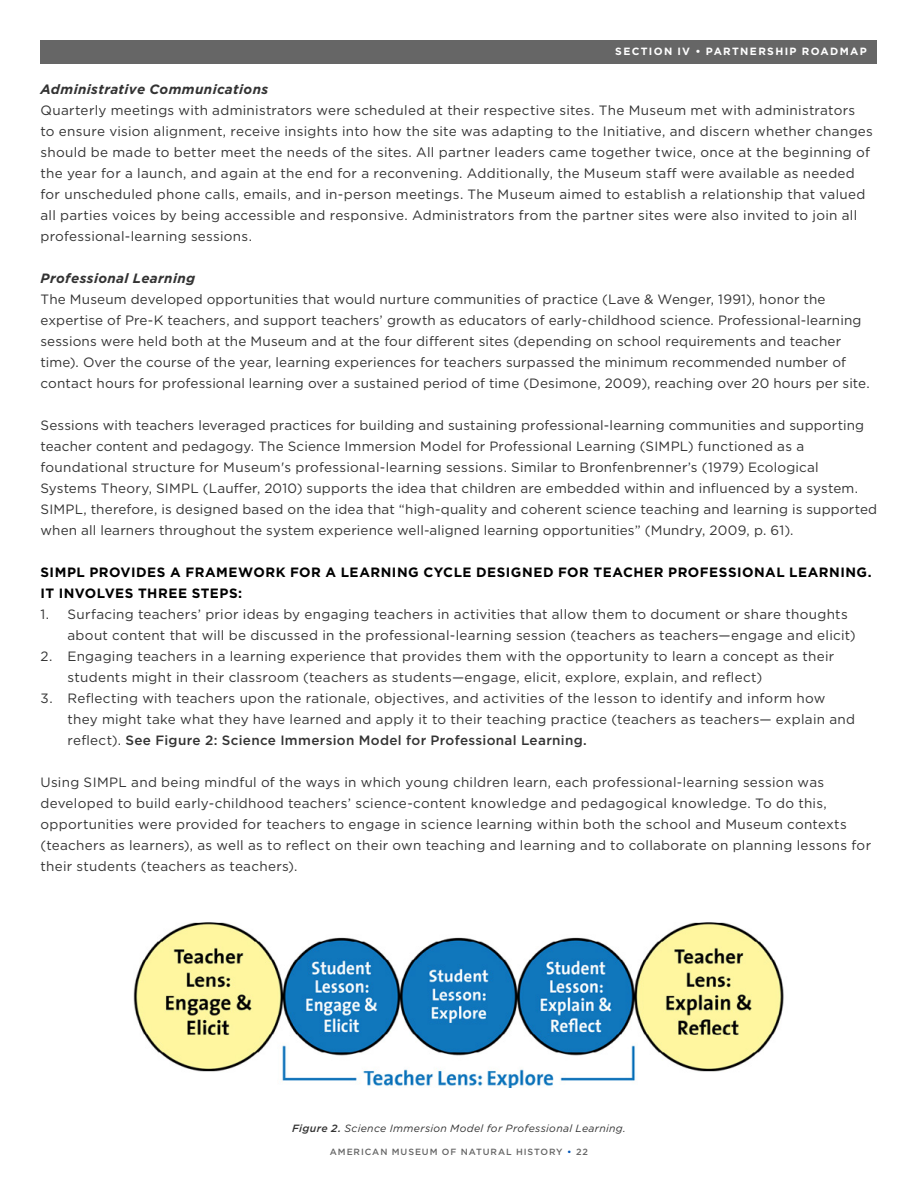
<style>
.page{position:relative;width:918px;height:1188px;background:#fff}
.page>*{position:absolute;margin:0;border:0;box-sizing:border-box;transform-origin:0 0}
.t1{font:13.5px/21px "Gotham";letter-spacing:.015em;color:#333}
.t2{font:700 13.5px/21px "Gotham";letter-spacing:.04em;color:#000}
.t3{font:italic 700 13.5px "Gotham";letter-spacing:.025em;color:#333}
.t4{font:italic 10.5px "Gotham";letter-spacing:.03em;color:#333}
.t5{font:700 10.5px "Gotham";letter-spacing:.125em;color:#fff}
.t6{font:500 9px "Gotham";letter-spacing:.1em;color:#666}
.s1{font-weight:500}
.s2{color:#0055b8}
</style>
<div class="page">
<div style="left:40px;top:40px;width:838px;height:24px;background:#666"></div>
<img style="left:133px;top:922px;width:651px;height:166px">
<p class="t5" style="left:615px;top:45px;width:253px">SECTION IV • PARTNERSHIP ROADMAP</p>
<p class="t3" style="left:40px;top:80px;width:229px">Administrative Communications</p>
<p class="t1" style="left:40px;top:99px;width:834px">Quarterly meetings with administrators were scheduled at their respective sites. The Museum met with administrators<br>to ensure vision alignment, receive insights into how the site was adapting to the Initiative, and discern whether changes should be made to better meet the needs of the sites. All partner leaders came together twice, once at the beginning of the year for a launch, and again at the end for a reconvening. Additionally, the Museum staff were available as needed for unscheduled phone calls, emails, and in-person meetings. The Museum aimed to establish a relationship that valued all parties voices by being accessible and responsive. Administrators from the partner sites were also invited to join all professional-learning sessions.</p>
<p class="t3" style="left:40px;top:269px;width:156px">Professional Learning</p>
<p class="t1" style="left:40px;top:288px;width:831px">The Museum developed opportunities that would nurture communities of practice (Lave &amp; Wenger, 1991), honor the expertise of Pre-K teachers, and support teachers’ growth as educators of early-childhood science. Professional-learning sessions were held both at the Museum and at the four different sites (depending on school requirements and teacher time). Over the course of the year, learning experiences for teachers surpassed the minimum recommended number of contact hours for professional learning over a sustained period of time (Desimone, 2009), reaching over 20 hours per site.</p>
<p class="t1" style="left:40px;top:414px;width:838px">Sessions with teachers leveraged practices for building and sustaining professional-learning communities and supporting teacher content and pedagogy. The Science Immersion Model for Professional Learning (SIMPL) functioned as a foundational structure for Museum's professional-learning sessions. Similar to Bronfenbrenner’s (1979) Ecological Systems Theory, SIMPL (Lauffer, 2010) supports the idea that children are embedded within and influenced by a system.<br>SIMPL, therefore, is designed based on the idea that “high-quality and coherent science teaching and learning is supported when all learners throughout the system experience well-aligned learning opportunities” (Mundry, 2009, p. 61).</p>
<p class="t2" style="left:40px;top:562px;width:833px">SIMPL PROVIDES A FRAMEWORK FOR A LEARNING CYCLE DESIGNED FOR TEACHER PROFESSIONAL LEARNING.<br>IT INVOLVES THREE STEPS:</p>
<p class="t1" style="left:68px;top:604px;width:790px;text-indent:-27px">1. Surfacing teachers’ prior ideas by engaging teachers in activities that allow them to document or share thoughts about content that will be discussed in the professional-learning session (teachers as teachers—engage and elicit)</p>
<p class="t1" style="left:68px;top:646px;width:768px;text-indent:-27px">2. Engaging teachers in a learning experience that provides them with the opportunity to learn a concept as their students might in their classroom (teachers as students—engage, elicit, explore, explain, and reflect)</p>
<p class="t1" style="left:68px;top:688px;width:789px;text-indent:-27px">3. Reflecting with teachers upon the rationale, objectives, and activities of the lesson to identify and inform how they might take what they have learned and apply it to their teaching practice (teachers as teachers— explain and reflect). <span class="s1">See Figure 2: Science Immersion Model for Professional Learning.</span></p>
<p class="t1" style="left:40px;top:772px;width:832px">Using SIMPL and being mindful of the ways in which young children learn, each professional-learning session was developed to build early-childhood teachers’ science-content knowledge and pedagogical knowledge. To do this, opportunities were provided for teachers to engage in science learning within both the school and Museum contexts (teachers as learners), as well as to reflect on their own teaching and learning and to collaborate on planning lessons for their students (teachers as teachers).</p>
<p class="t4" style="left:292px;top:1121px;width:335px"><span class="s1">Figure 2.</span> Science Immersion Model for Professional Learning.</p>
<p class="t6" style="left:330px;top:1146px;width:260px">AMERICAN MUSEUM OF NATURAL HISTORY <span class="s2">•</span> 22</p>
</div>
